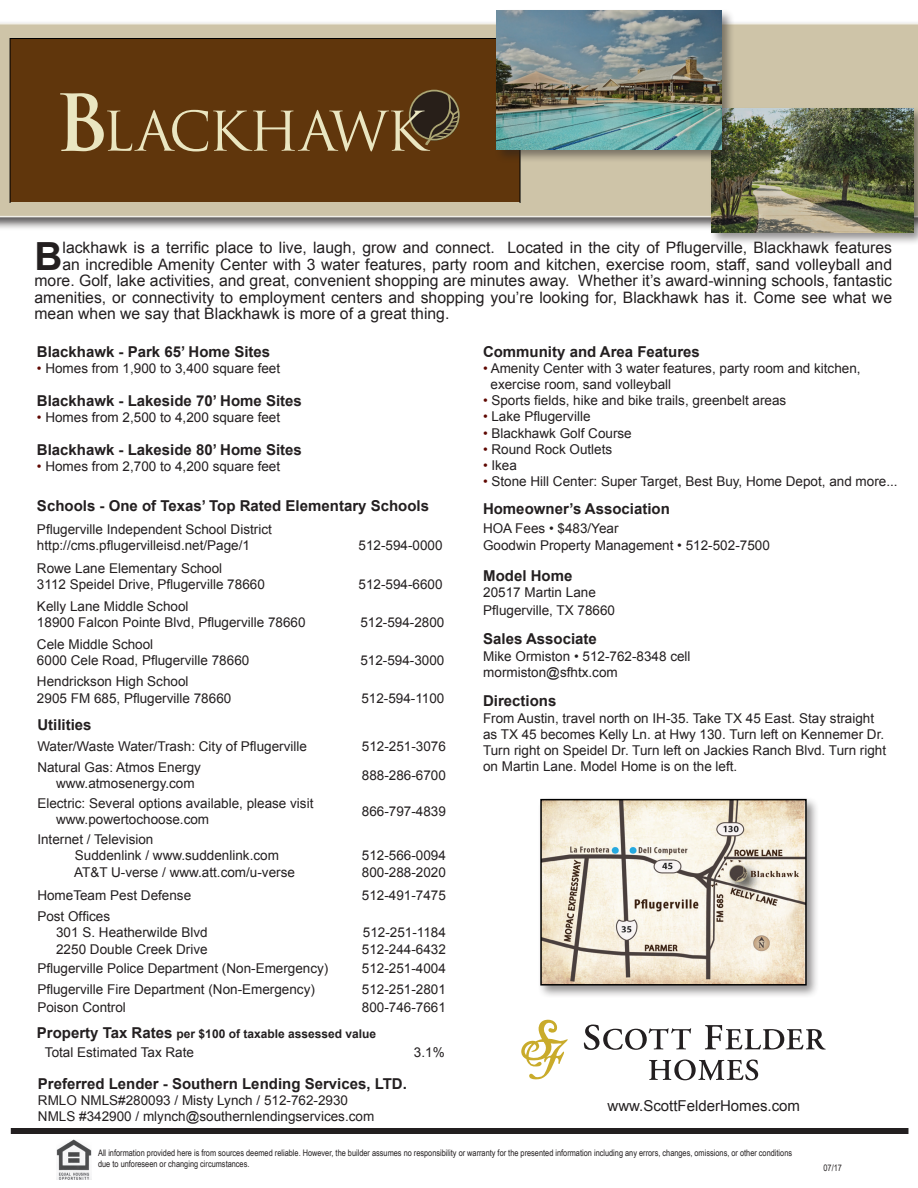
<style>
.page{position:relative;width:918px;height:1188px;background:#fff}
.page>*{position:absolute;margin:0;border:0;box-sizing:border-box;transform-origin:0 0}
.t1{font:53.1px "Trajan Pro";letter-spacing:-.04em;color:#eae6c1}
.t2{font:700 38.85px "Arial";color:#231f20}
.t3{font:15.75px "Arial";color:#231f20}
.t4{font:700 15px "Arial";color:#231f20}
.t5{font:15px "Arial";color:#231f20}
.t6{font:13.5px/16.2px "Arial";color:#231f20}
.t7{font:700 12px "Arial";color:#231f20}
.t8{font:9px "Arial Narrow";color:#231f20}
.s1{font-weight:700;font-size:76.5px}
.s2{color:#5e0700}
.s3{font-size:15px}
</style>
<div class="page">
<div style="left:0;top:20px;width:918px;height:211px;background:#231f20;opacity:.75"></div>
<div style="left:0;top:23px;width:918px;height:194px;background:#cec4a8"></div>
<div style="left:709px;top:106px;width:209px;height:140px;background:#231f20;opacity:.5"></div>
<img style="left:712px;top:109px;width:201px;height:124px">
<div style="left:10px;top:38px;width:510px;height:164px;background:#60360c"></div>
<div style="left:410px;top:90px;width:49px;height:50px;background:#281f19;border-radius:50%"></div>
<div style="left:409px;top:90px;width:51px;height:51px;border:2px solid #ada673;border-radius:50%"></div>
<svg style="left:425px;top:93px;width:36px;height:54px"></svg>
<div style="left:537px;top:796px;width:283px;height:203px;background:#231f20;opacity:.5"></div>
<img style="left:543px;top:802px;width:261px;height:181px">
<div style="left:540px;top:799px;width:267px;height:187px;border:2px solid #000"></div>
<div style="left:494px;top:8px;width:241px;height:155px;background:#231f20;opacity:.5"></div>
<img style="left:497px;top:11px;width:225px;height:138px">
<div style="left:11px;top:1128px;width:897px;height:6px;border:2px solid #231f20"></div>
<svg style="left:521px;top:1020px;width:47px;height:60px"></svg>
<svg style="left:584px;top:1025px;width:107px;height:25px"></svg>
<svg style="left:705px;top:1025px;width:121px;height:25px"></svg>
<svg style="left:649px;top:1060px;width:109px;height:20px"></svg>
<img style="left:56px;top:1139px;width:36px;height:41px">
<p class="t1" style="left:55px;top:98px;width:372px"><span class="s1">B</span>LACKHAWK</p>
<p class="t2" style="left:34px;top:230px;width:30px">B</p>
<p class="t3" style="left:63px;top:238px;width:831px">lackhawk is a terrific place to live, laugh, grow and connect. Located in the city of Pflugerville, Blackhawk features</p>
<p class="t3" style="left:63px;top:254px;width:831px">an incredible Amenity Center with 3 water features, party room and kitchen, exercise room, staff, sand volleyball and</p>
<p class="t3" style="left:34px;top:271px;width:859px">more. Golf, lake activities, and great, convenient shopping are minutes away. Whether it’s award-winning schools, fantastic</p>
<p class="t3" style="left:34px;top:287px;width:859px">amenities, or connectivity to employment centers and shopping you’re looking for, Blackhawk has it. Come see what we</p>
<p class="t3" style="left:34px;top:304px;width:416px">mean when we say that Blackhawk is more of a great thing.</p>
<p class="t4" style="left:37px;top:341px;width:235px">Blackhawk - Park 65’ Home Sites</p>
<p class="t6" style="left:37px;top:360px;width:245px"><span class="s2">•</span> Homes from 1,900 to 3,400 square feet</p>
<p class="t4" style="left:37px;top:390px;width:267px">Blackhawk - Lakeside 70’ Home Sites</p>
<p class="t6" style="left:37px;top:409px;width:245px"><span class="s2">•</span> Homes from 2,500 to 4,200 square feet</p>
<p class="t4" style="left:37px;top:440px;width:267px">Blackhawk - Lakeside 80’ Home Sites</p>
<p class="t6" style="left:37px;top:458px;width:245px"><span class="s2">•</span> Homes from 2,700 to 4,200 square feet</p>
<p class="t4" style="left:37px;top:496px;width:394px">Schools - One of Texas’ Top Rated Elementary Schools</p>
<p class="t6" style="left:37px;top:521px;width:236px">Pflugerville Independent School District</p>
<p class="t6" style="left:37px;top:538px;width:215px">http://cms.pflugervilleisd.net/Page/1</p>
<p class="t6" style="left:359px;top:538px;width:86px">512-594-0000</p>
<p class="t6" style="left:37px;top:560px;width:187px">Rowe Lane Elementary School</p>
<p class="t6" style="left:37px;top:576px;width:229px">3112 Speidel Drive, Pflugerville 78660</p>
<p class="t6" style="left:359px;top:576px;width:86px">512-594-6600</p>
<p class="t6" style="left:37px;top:598px;width:153px">Kelly Lane Middle School</p>
<p class="t6" style="left:37px;top:614px;width:270px">18900 Falcon Pointe Blvd, Pflugerville 78660</p>
<p class="t6" style="left:360px;top:614px;width:86px">512-594-2800</p>
<p class="t6" style="left:37px;top:636px;width:118px">Cele Middle School</p>
<p class="t6" style="left:37px;top:652px;width:214px">6000 Cele Road, Pflugerville 78660</p>
<p class="t6" style="left:360px;top:652px;width:86px">512-594-3000</p>
<p class="t6" style="left:37px;top:674px;width:153px">Hendrickson High School</p>
<p class="t6" style="left:37px;top:690px;width:196px">2905 FM 685, Pflugerville 78660</p>
<p class="t6" style="left:361px;top:690px;width:85px">512-594-1100</p>
<p class="t4" style="left:37px;top:714px;width:56px">Utilities</p>
<p class="t6" style="left:37px;top:739px;width:271px">Water/Waste Water/Trash: City of Pflugerville</p>
<p class="t6" style="left:362px;top:739px;width:86px">512-251-3076</p>
<p class="t6" style="left:37px;top:759px;width:165px">Natural Gas: Atmos Energy</p>
<p class="t6" style="left:56px;top:775px;width:140px">www.atmosenergy.com</p>
<p class="t6" style="left:362px;top:767px;width:86px">888-286-6700</p>
<p class="t6" style="left:37px;top:795px;width:278px">Electric: Several options available, please visit</p>
<p class="t6" style="left:56px;top:811px;width:155px">www.powertochoose.com</p>
<p class="t6" style="left:37px;top:832px;width:118px">Internet / Television</p>
<p class="t6" style="left:75px;top:848px;width:206px">Suddenlink / www.suddenlink.com</p>
<p class="t6" style="left:74px;top:864px;width:222px">AT&amp;T U-verse / www.att.com/u-verse</p>
<p class="t6" style="left:362px;top:803px;width:86px">866-797-4839</p>
<p class="t6" style="left:362px;top:848px;width:86px">512-566-0094</p>
<p class="t6" style="left:362px;top:864px;width:86px">800-288-2020</p>
<p class="t6" style="left:37px;top:887px;width:155px">HomeTeam Pest Defense</p>
<p class="t6" style="left:362px;top:887px;width:86px">512-491-7475</p>
<p class="t6" style="left:37px;top:908px;width:74px">Post Offices</p>
<p class="t6" style="left:56px;top:925px;width:153px">301 S. Heatherwilde Blvd</p>
<p class="t6" style="left:56px;top:941px;width:153px">2250 Double Creek Drive</p>
<p class="t6" style="left:363px;top:925px;width:85px">512-251-1184</p>
<p class="t6" style="left:362px;top:941px;width:86px">512-244-6432</p>
<p class="t6" style="left:37px;top:960px;width:293px">Pflugerville Police Department (Non-Emergency)</p>
<p class="t6" style="left:362px;top:960px;width:86px">512-251-4004</p>
<p class="t6" style="left:37px;top:981px;width:279px">Pflugerville Fire Department (Non-Emergency)</p>
<p class="t6" style="left:362px;top:981px;width:86px">512-251-2801</p>
<p class="t6" style="left:37px;top:999px;width:90px">Poison Control</p>
<p class="t6" style="left:362px;top:999px;width:86px">800-746-7661</p>
<p class="t7" style="left:37px;top:1026px;width:341px"><span class="s3">Property Tax Rates</span> per $100 of taxable assessed value</p>
<p class="t6" style="left:45px;top:1044px;width:151px">Total Estimated Tax Rate</p>
<p class="t6" style="left:414px;top:1044px;width:32px">3.1%</p>
<p class="t4" style="left:483px;top:341px;width:218px">Community and Area Features</p>
<p class="t6" style="left:483px;top:360px;width:379px"><span class="s2">•</span> Amenity Center with 3 water features, party room and kitchen,</p>
<p class="t6" style="left:491px;top:376px;width:182px">exercise room, sand volleyball</p>
<p class="t6" style="left:483px;top:392px;width:305px"><span class="s2">•</span> Sports fields, hike and bike trails, greenbelt areas</p>
<p class="t6" style="left:483px;top:409px;width:109px"><span class="s2">•</span> Lake Pflugerville</p>
<p class="t6" style="left:483px;top:425px;width:150px"><span class="s2">•</span> Blackhawk Golf Course</p>
<p class="t6" style="left:483px;top:441px;width:131px"><span class="s2">•</span> Round Rock Outlets</p>
<p class="t6" style="left:483px;top:457px;width:35px"><span class="s2">•</span> Ikea</p>
<p class="t6" style="left:483px;top:473px;width:416px"><span class="s2">•</span> Stone Hill Center: Super Target, Best Buy, Home Depot, and more...</p>
<p class="t4" style="left:483px;top:499px;width:188px">Homeowner’s Association</p>
<p class="t6" style="left:483px;top:520px;width:137px">HOA Fees • $483/Year</p>
<p class="t6" style="left:483px;top:537px;width:288px">Goodwin Property Management • 512-502-7500</p>
<p class="t4" style="left:483px;top:565px;width:91px">Model Home</p>
<p class="t6" style="left:483px;top:584px;width:114px">20517 Martin Lane</p>
<p class="t6" style="left:483px;top:602px;width:133px">Pflugerville, TX 78660</p>
<p class="t4" style="left:483px;top:629px;width:115px">Sales Associate</p>
<p class="t6" style="left:483px;top:648px;width:209px">Mike Ormiston • 512-762-8348 cell</p>
<p class="t6" style="left:483px;top:664px;width:136px">mormiston@sfhtx.com</p>
<p class="t4" style="left:483px;top:691px;width:75px">Directions</p>
<p class="t6" style="left:483px;top:710px;width:405px">From Austin, travel north on IH-35. Take TX 45 East. Stay straight as TX 45 becomes Kelly Ln. at Hwy 130. Turn left on Kennemer Dr.<br>Turn right on Speidel Dr. Turn left on Jackies Ranch Blvd. Turn right on Martin Lane. Model Home is on the left.</p>
<p class="t4" style="left:38px;top:1074px;width:370px">Preferred Lender - Southern Lending Services, LTD.</p>
<p class="t6" style="left:38px;top:1092px;width:312px">RMLO NMLS#280093 / Misty Lynch / 512-762-2930</p>
<p class="t6" style="left:38px;top:1108px;width:338px">NMLS #342900 / mlynch@southernlendingservices.com</p>
<p class="t5" style="left:608px;top:1096px;width:194px">www.ScottFelderHomes.com</p>
<p class="t8" style="left:98px;top:1147px;width:696px">All information provided here is from sources deemed reliable. However, the builder assumes no responsibility or warranty for the presented information including any errors, changes, omissions, or other conditions</p>
<p class="t8" style="left:98px;top:1157px;width:153px">due to unforeseen or changing circumstances.</p>
<p class="t8" style="left:824px;top:1161px;width:20px">07/17</p>
</div>
